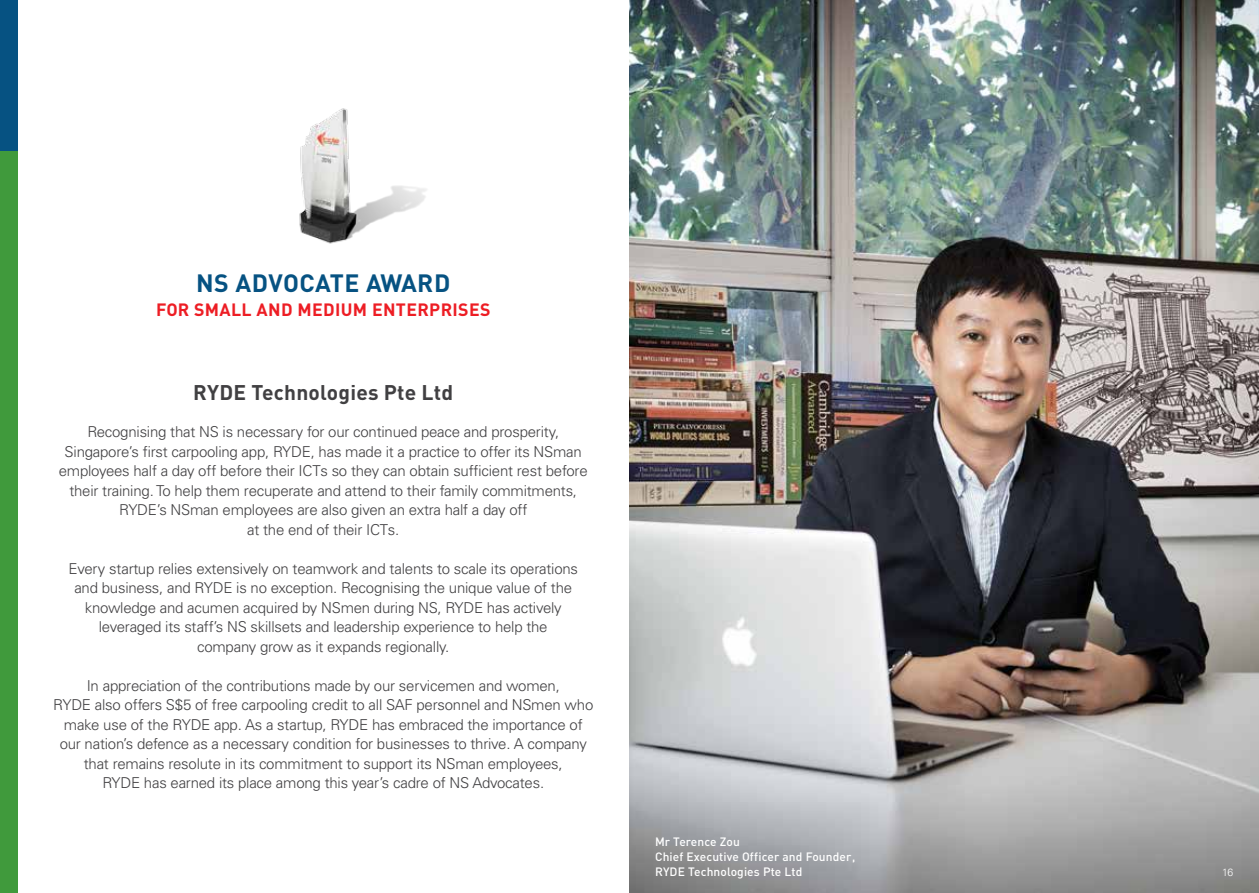
<style>
.page{position:relative;width:1259px;height:893px;background:#fff}
.page>*{position:absolute;margin:0;border:0;box-sizing:border-box;transform-origin:0 0}
.t1{font:700 24.75px "DIN";letter-spacing:.015em;color:#065282}
.t2{font:700 21px "DIN";letter-spacing:.01em;color:#414042}
.t3{font:700 17.55px "DIN";letter-spacing:.02em;color:#ed1d24}
.t4{font:300 15px/19.5px "Univers LT Std";letter-spacing:-.015em;color:#414042;text-align:center}
.t5{font:500 12px/15px "DIN";letter-spacing:.01em;color:#fff}
.t6{font:300 10.5px "Univers LT Std";color:#fff}
</style>
<div class="page">
<img style="left:629px;top:0;width:630px;height:893px">
<div style="left:0;top:0;width:17px;height:893px;background:#409a3c"></div>
<div style="left:0;top:0;width:17px;height:150px;background:#065282"></div>
<img style="left:299px;top:108px;width:128px;height:136px">
<h1 class="t1" style="left:196px;top:267px;width:256px">NS ADVOCATE AWARD</h1>
<p class="t3" style="left:156px;top:298px;width:336px">FOR SMALL AND MEDIUM ENTERPRISES</p>
<h2 class="t2" style="left:193px;top:379px;width:262px">RYDE Technologies Pte Ltd</h2>
<p class="t4" style="left:59px;top:422px;width:530px">Recognising that NS is necessary for our continued peace and prosperity, Singapore’s first carpooling app, RYDE, has made it a practice to offer its NSman employees half a day off before their ICTs so they can obtain sufficient rest before their training. To help them recuperate and attend to their family commitments, RYDE’s NSman employees are also given an extra half a day off<br>at the end of their ICTs.</p>
<p class="t4" style="left:68px;top:558px;width:511px">Every startup relies extensively on teamwork and talents to scale its operations and business, and RYDE is no exception. Recognising the unique value of the knowledge and acumen acquired by NSmen during NS, RYDE has actively leveraged its staff’s NS skillsets and leadership experience to help the company grow as it expands regionally.</p>
<p class="t4" style="left:53px;top:675px;width:541px">In appreciation of the contributions made by our servicemen and women,<br>RYDE also offers S$5 of free carpooling credit to all SAF personnel and NSmen who make use of the RYDE app. As a startup, RYDE has embraced the importance of our nation’s defence as a necessary condition for businesses to thrive. A company that remains resolute in its commitment to support its NSman employees,<br>RYDE has earned its place among this year’s cadre of NS Advocates.</p>
<p class="t5" style="left:655px;top:833px;width:202px">Mr Terence Zou<br>Chief Executive Officer and Founder,<br>RYDE Technologies Pte Ltd</p>
<p class="t6" style="left:1222px;top:865px;width:13px">16</p>
</div>
